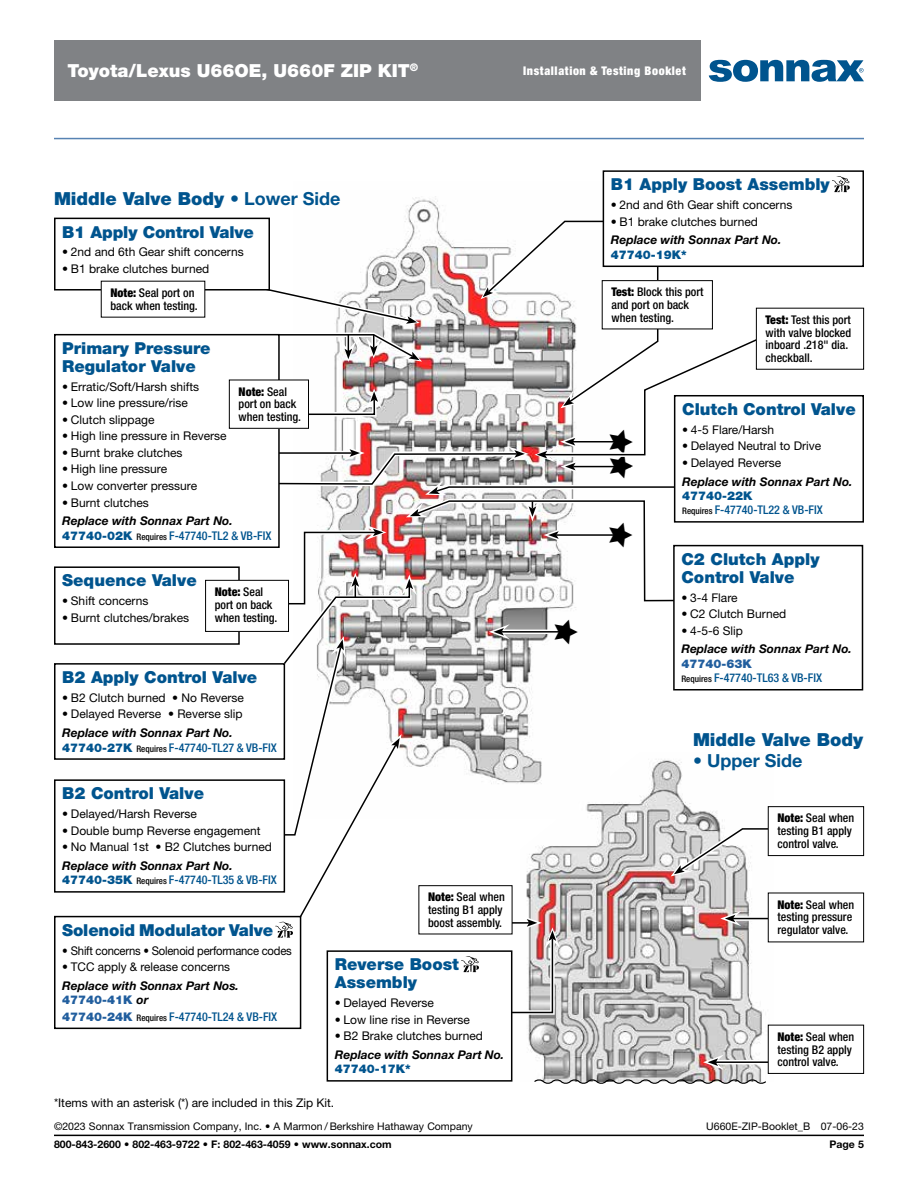
<style>
.page{position:relative;width:918px;height:1188px;background:#fff}
.page>*{position:absolute;margin:0;border:0;box-sizing:border-box;transform-origin:0 0}
.t1{font:900 18px "Helvetica Neue LT Std";color:#00548e}
.t2{font:900 18px "Helvetica Neue LT Std";color:#fff}
.t3{font:700 18px "Helvetica Neue LT Std";color:#00548e}
.t4{font:900 16.5px/18px "Helvetica Neue LT Std";color:#00548e}
.t5{font:12px/24px "Helvetica Neue LT Std";color:#000}
.t6{font:500 condensed 12px/12.8px "Helvetica Neue LT Std";color:#000}
.t7{font:italic 700 12px/14.4px "Helvetica Neue LT Std";color:#000}
.t8{font:500 condensed 12px/14.4px "Helvetica Neue LT Std";color:#00548e}
.t9{font:12px "Helvetica Neue LT Std";letter-spacing:-.02em;color:#000;scale:.94 1}
.t10{font:900 condensed 12px "Helvetica Neue LT Std";letter-spacing:.05em;color:#fff}
.t11{font:900 12px "Helvetica Neue LT Std";color:#00548e}
.t12{font:10.5px "Helvetica Neue LT Std";color:#000}
.t13{font:700 10.5px "Helvetica Neue LT Std";color:#000}
.s1{font-weight:700}
.s2{font-weight:900;font-stretch:condensed}
.s3{font-weight:500;font-stretch:condensed}
.s4{font-weight:900;font-style:normal;color:#00548e}
.s5{font-weight:500;font-style:normal;font-stretch:condensed;font-size:9px}
.s6{font-weight:500;font-style:normal;font-stretch:condensed;color:#00548e}
.s7{font-weight:900}
.s8{font-weight:900;font-style:normal;color:#215e9e}
.s9{font-weight:900;font-stretch:normal;color:#215e9e}
.s10{font-size:9px;color:#000}
.s11{font-weight:900;font-stretch:normal}
</style>
<div class="page">
<hr style="left:54px;top:138px;width:810px;height:1px;background:#5783b3">
<img style="left:528px;top:1017px;width:245px;height:61px">
<svg style="left:534px;top:1078px;width:232px;height:6px"></svg>
<hr style="left:716px;top:1060px;width:60px;height:4px;background:#fff">
<hr style="left:716px;top:1061px;width:58px;height:2px;background:#000">
<svg style="left:703px;top:1055px;width:21px;height:15px"></svg>
<div style="left:768px;top:1025px;width:96px;height:48px;background:#fff"></div>
<div style="left:768px;top:1025px;width:96px;height:49px;border:1px solid #000"></div>
<div style="left:768px;top:806px;width:96px;height:50px;border:1px solid #000"></div>
<div style="left:327px;top:950px;width:185px;height:132px;border:2px solid #000"></div>
<div style="left:54px;top:218px;width:216px;height:73px;border:2px solid #000"></div>
<div style="left:101px;top:281px;width:104px;height:36px;background:#fff"></div>
<svg style="left:832px;top:176px;width:18px;height:17px"></svg>
<div style="left:603px;top:170px;width:261px;height:97px;border:2px solid #000"></div>
<div style="left:756px;top:308px;width:108px;height:62px;border:1px solid #000"></div>
<div style="left:54px;top:663px;width:231px;height:97px;border:2px solid #000"></div>
<div style="left:54px;top:779px;width:231px;height:114px;border:2px solid #000"></div>
<div style="left:673px;top:545px;width:190px;height:146px;border:2px solid #000"></div>
<div style="left:674px;top:395px;width:190px;height:128px;border:2px solid #000"></div>
<div style="left:54px;top:334px;width:226px;height:214px;border:2px solid #000"></div>
<div style="left:229px;top:380px;width:80px;height:49px;border:1px solid #000"></div>
<div style="left:54px;top:566px;width:186px;height:79px;border:2px solid #000"></div>
<div style="left:206px;top:580px;width:83px;height:51px;background:#fff"></div>
<div style="left:205px;top:580px;width:84px;height:52px;border:1px solid #000"></div>
<div style="left:54px;top:916px;width:247px;height:113px;border:2px solid #000"></div>
<hr style="left:54px;top:1135px;width:810px;height:1px;background:#000">
<svg style="left:709px;top:60px;width:155px;height:22px"></svg>
<div style="left:54px;top:40px;width:647px;height:61px;background:#808285"></div>
<svg style="left:238px;top:220px;width:557px;height:797px"></svg>
<h1 class="t2" style="left:68px;top:60px;width:352px">Toyota/Lexus U66OE, U660F ZIP KIT<sup>®</sup></h1>
<p class="t10" style="left:523px;top:63px;width:164px">Installation &amp; Testing Booklet</p>
<h1 class="t1" style="left:54px;top:188px;width:288px">Middle Valve Body <span class="s1">• Lower Side</span></h1>
<h2 class="t4" style="left:62px;top:223px;width:193px">B1 Apply Control Valve</h2>
<p class="t5" style="left:62px;top:240px;width:183px">• 2nd and 6th Gear shift concerns</p>
<p class="t5" style="left:111px;top:257px;width:100px;text-indent:-48px">• B1 brake clutches burned<br><span class="s2">Note:</span> <span class="s3">Seal port on</span></p>
<p class="t6" style="left:111px;top:299px;width:89px">back when testing.</p>
<h2 class="t4" style="left:62px;top:339px;width:150px">Primary Pressure<br>Regulator Valve</h2>
<p class="t5" style="left:62px;top:374px;width:139px">• Erratic/Soft/Harsh shifts</p>
<p class="t5" style="left:62px;top:391px;width:127px">• Low line pressure/rise</p>
<p class="t5" style="left:62px;top:407px;width:94px">• Clutch slippage</p>
<p class="t5" style="left:62px;top:424px;width:166px">• High line pressure in Reverse</p>
<p class="t5" style="left:62px;top:440px;width:122px">• Burnt brake clutches</p>
<p class="t5" style="left:62px;top:457px;width:106px">• High line pressure</p>
<p class="t5" style="left:62px;top:474px;width:136px">• Low converter pressure</p>
<p class="t5" style="left:62px;top:490px;width:88px">• Burnt clutches</p>
<p class="t7" style="left:62px;top:514px;width:211px">Replace with Sonnax Part No.<br><span class="s4">47740-02K</span> <span class="s5">Requires</span> <span class="s6">F-47740-TL2 &amp; VB-FIX</span></p>
<p class="t6" style="left:239px;top:385px;width:64px"><span class="s7">Note:</span> Seal port on back when testing.</p>
<h2 class="t4" style="left:62px;top:572px;width:136px">Sequence Valve</h2>
<p class="t5" style="left:62px;top:589px;width:88px">• Shift concerns</p>
<p class="t5" style="left:62px;top:605px;width:128px">• Burnt clutches/brakes</p>
<p class="t6" style="left:215px;top:585px;width:64px"><span class="s7">Note:</span> Seal port on back when testing.</p>
<h2 class="t4" style="left:62px;top:668px;width:197px">B2 Apply Control Valve</h2>
<p class="t5" style="left:62px;top:685px;width:183px">• B2 Clutch burned • No Reverse</p>
<p class="t5" style="left:62px;top:702px;width:182px">• Delayed Reverse • Reverse slip</p>
<p class="t7" style="left:62px;top:725px;width:216px">Replace with Sonnax Part No.<br><span class="s4">47740-27K</span> <span class="s5">Requires</span> <span class="s6">F-47740-TL27 &amp; VB-FIX</span></p>
<h2 class="t4" style="left:62px;top:784px;width:143px">B2 Control Valve</h2>
<p class="t5" style="left:62px;top:802px;width:136px">• Delayed/Harsh Reverse</p>
<p class="t5" style="left:62px;top:818px;width:200px">• Double bump Reverse engagement</p>
<p class="t5" style="left:62px;top:835px;width:211px">• No Manual 1st • B2 Clutches burned</p>
<p class="t7" style="left:62px;top:858px;width:216px">Replace with Sonnax Part No.<br><span class="s4">47740-35K</span> <span class="s5">Requires</span> <span class="s6">F-47740-TL35 &amp; VB-FIX</span></p>
<h2 class="t4" style="left:62px;top:921px;width:212px">Solenoid Modulator Valve</h2>
<p class="t9" style="left:62px;top:943px;width:246px">• Shift concerns • Solenoid performance codes</p>
<p class="t5" style="left:62px;top:955px;width:169px">• TCC apply &amp; release concerns</p>
<p class="t7" style="left:62px;top:978px;width:178px">Replace with Sonnax Part Nos.<br><span class="s8">47740-41K</span> or</p>
<p class="t8" style="left:62px;top:1009px;width:217px"><span class="s9">47740-24K</span> <span class="s10">Requires</span> F-47740-TL24 &amp; VB-FIX</p>
<p class="t6" style="left:428px;top:891px;width:78px"><span class="s7">Note:</span> Seal when testing B1 apply boost assembly.</p>
<h2 class="t4" style="left:335px;top:955px;width:126px">Reverse Boost<br>Assembly</h2>
<p class="t5" style="left:335px;top:991px;width:101px">• Delayed Reverse</p>
<p class="t5" style="left:335px;top:1007px;width:137px">• Low line rise in Reverse</p>
<p class="t5" style="left:335px;top:1024px;width:150px">• B2 Brake clutches burned</p>
<p class="t7" style="left:335px;top:1047px;width:171px">Replace with Sonnax Part No.</p>
<p class="t11" style="left:335px;top:1062px;width:77px">47740-17K*</p>
<p class="t5" style="left:54px;top:1091px;width:282px">*Items with an asterisk (*) are included in this Zip Kit.</p>
<h2 class="t4" style="left:611px;top:175px;width:220px">B1 Apply Boost Assembly</h2>
<p class="t5" style="left:611px;top:193px;width:183px">• 2nd and 6th Gear shift concerns</p>
<p class="t5" style="left:611px;top:209px;width:149px">• B1 brake clutches burned</p>
<p class="t7" style="left:611px;top:233px;width:172px">Replace with Sonnax Part No.</p>
<p class="t11" style="left:611px;top:247px;width:77px">47740-19K*</p>
<p class="t6" style="left:611px;top:286px;width:94px"><span class="s7">Test:</span> Block this port and port on back when testing.</p>
<p class="t6" style="left:766px;top:313px;width:87px"><span class="s7">Test:</span> Test this port with valve blocked inboard .218" dia. checkball.</p>
<h2 class="t4" style="left:682px;top:400px;width:175px">Clutch Control Valve</h2>
<p class="t5" style="left:682px;top:417px;width:93px">• 4-5 Flare/Harsh</p>
<p class="t5" style="left:682px;top:434px;width:141px">• Delayed Neutral to Drive</p>
<p class="t5" style="left:682px;top:450px;width:101px">• Delayed Reverse</p>
<p class="t7" style="left:682px;top:474px;width:172px">Replace with Sonnax Part No.</p>
<p class="t8" style="left:682px;top:488px;width:142px"><span class="s11">47740-22K<br></span><span class="s10">Requires</span> F-47740-TL22 &amp; VB-FIX</p>
<h2 class="t4" style="left:681px;top:550px;width:140px">C2 Clutch Apply<br>Control Valve</h2>
<p class="t5" style="left:681px;top:585px;width:58px">• 3-4 Flare</p>
<p class="t5" style="left:681px;top:602px;width:106px">• C2 Clutch Burned</p>
<p class="t5" style="left:681px;top:618px;width:63px">• 4-5-6 Slip</p>
<p class="t7" style="left:681px;top:642px;width:172px">Replace with Sonnax Part No.</p>
<p class="t8" style="left:681px;top:656px;width:142px"><span class="s9">47740-63K<br></span><span class="s10">Requires</span> F-47740-TL63 &amp; VB-FIX</p>
<h1 class="t1" style="left:693px;top:728px;width:172px">Middle Valve Body</h1>
<h1 class="t3" style="left:693px;top:750px;width:111px">• Upper Side</h1>
<p class="t6" style="left:778px;top:812px;width:78px"><span class="s7">Note:</span> Seal when testing B1 apply control valve.</p>
<p class="t6" style="left:778px;top:898px;width:78px"><span class="s7">Note:</span> Seal when testing pressure regulator valve.</p>
<p class="t6" style="left:778px;top:1030px;width:78px"><span class="s7">Note:</span> Seal when testing B2 apply control valve.</p>
<p class="t12" style="left:54px;top:1120px;width:420px">©2023 Sonnax Transmission Company, Inc. • A Marmon / Berkshire Hathaway Company</p>
<p class="t12" style="left:706px;top:1120px;width:159px">U660E-ZIP-Booklet_B 07-06-23</p>
<p class="t13" style="left:54px;top:1138px;width:339px">800-843-2600 • 802-463-9722 • F: 802-463-4059 • www.sonnax.com</p>
<p class="t13" style="left:829px;top:1138px;width:36px">Page 5</p>
</div>
